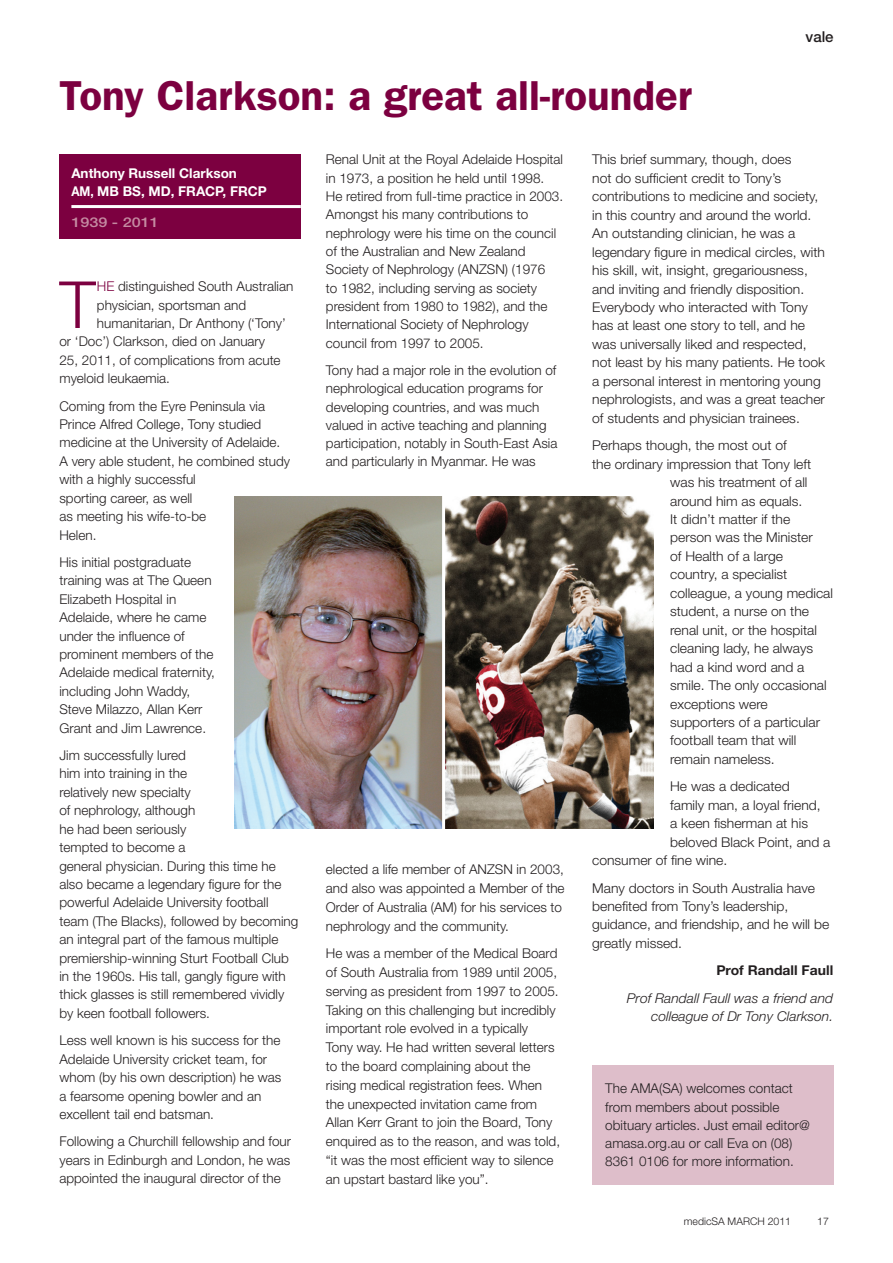
<style>
.page{position:relative;width:893px;height:1263px;background:#fff}
.page>*{position:absolute;margin:0;border:0;box-sizing:border-box;transform-origin:0 0}
.t1{font:300 65.1px "Helvetica Neue";color:#7c0040}
.t2{font:600 42px "Franklin Gothic";color:#7c0040}
.t3{font:500 15px "Helvetica Neue";color:#231f20}
.t4{font:300 13.5px/18.5px "Helvetica Neue";color:#231f20}
.t5{font:italic 300 13.5px/18.5px "Helvetica Neue";color:#231f20;text-align:right}
.t6{font:700 13.5px/18px "Helvetica Neue";color:#fff}
.t7{font:700 13.5px "Helvetica Neue";color:#231f20}
.t8{font:500 13.5px "Helvetica Neue";color:#c48aa1;scale:1.2 1}
.t9{font:300 10.5px "Helvetica Neue";color:#231f20}
.s1{color:#7c0040}
</style>
<div class="page">
<div style="left:59px;top:155px;width:241px;height:84px;background:#7c0040"></div>
<hr style="left:71px;top:205px;width:230px;height:3px;background:#fff">
<img style="left:234px;top:497px;width:208px;height:332px">
<img style="left:445px;top:497px;width:208px;height:332px">
<div style="left:592px;top:1065px;width:241px;height:119px;background:#debeca"></div>
<p class="t3" style="left:805px;top:31px;width:30px">vale</p>
<h2 class="t2" style="left:59px;top:81px;width:634px">Tony Clarkson: a great all-rounder</h2>
<p class="t4" style="left:326px;top:152px;width:239px">Renal Unit at the Royal Adelaide Hospital in 1973, a position he held until 1998.<br>He retired from full-time practice in 2003.<br>Amongst his many contributions to nephrology were his time on the council of the Australian and New Zealand Society of Nephrology (ANZSN) (1976<br>to 1982, including serving as society president from 1980 to 1982), and the International Society of Nephrology council from 1997 to 2005.</p>
<p class="t4" style="left:326px;top:362px;width:233px">Tony had a major role in the evolution of nephrological education programs for developing countries, and was much valued in active teaching and planning participation, notably in South-East Asia and particularly in Myanmar. He was</p>
<p class="t4" style="left:592px;top:152px;width:234px">This brief summary, though, does<br>not do sufficient credit to Tony’s contributions to medicine and society, in this country and around the world.<br>An outstanding clinician, he was a legendary figure in medical circles, with his skill, wit, insight, gregariousness, and inviting and friendly disposition.<br>Everybody who interacted with Tony has at least one story to tell, and he was universally liked and respected, not least by his many patients. He took a personal interest in mentoring young nephrologists, and was a great teacher of students and physician trainees.</p>
<p class="t4" style="left:592px;top:437px;width:196px">Perhaps though, the most out of</p>
<p class="t4" style="left:592px;top:456px;width:220px">the ordinary impression that Tony left</p>
<p class="t4" style="left:670px;top:474px;width:139px">was his treatment of all</p>
<p class="t4" style="left:670px;top:493px;width:134px">around him as equals.</p>
<p class="t4" style="left:670px;top:511px;width:122px">It didn’t matter if the</p>
<p class="t4" style="left:670px;top:530px;width:144px">person was the Minister</p>
<p class="t4" style="left:670px;top:548px;width:114px">of Health of a large</p>
<p class="t4" style="left:670px;top:567px;width:119px">country, a specialist</p>
<p class="t4" style="left:670px;top:585px;width:164px">colleague, a young medical</p>
<p class="t4" style="left:670px;top:603px;width:140px">student, a nurse on the</p>
<p class="t4" style="left:670px;top:622px;width:148px">renal unit, or the hospital</p>
<p class="t4" style="left:670px;top:640px;width:144px">cleaning lady, he always</p>
<p class="t4" style="left:670px;top:659px;width:136px">had a kind word and a</p>
<p class="t4" style="left:670px;top:677px;width:158px">smile. The only occasional</p>
<p class="t4" style="left:670px;top:696px;width:99px">exceptions were</p>
<p class="t4" style="left:670px;top:714px;width:151px">supporters of a particular</p>
<p class="t4" style="left:670px;top:733px;width:128px">football team that will</p>
<p class="t4" style="left:670px;top:751px;width:106px">remain nameless.</p>
<p class="t4" style="left:670px;top:779px;width:121px">He was a dedicated</p>
<p class="t4" style="left:670px;top:797px;width:152px">family man, a loyal friend,</p>
<p class="t4" style="left:670px;top:815px;width:139px">a keen fisherman at his</p>
<p class="t4" style="left:670px;top:834px;width:162px">beloved Black Point, and a</p>
<p class="t4" style="left:592px;top:852px;width:136px">consumer of fine wine.</p>
<p class="t4" style="left:592px;top:880px;width:238px">Many doctors in South Australia have benefited from Tony’s leadership, guidance, and friendship, and he will be greatly missed.</p>
<p class="t7" style="left:716px;top:966px;width:118px">Prof Randall Faull</p>
<p class="t5" style="left:627px;top:990px;width:208px">Prof Randall Faull was a friend and colleague of Dr Tony Clarkson.</p>
<p class="t6" style="left:71px;top:165px;width:197px">Anthony Russell Clarkson<br>AM, MB BS, MD, FRACP, FRCP</p>
<p class="t8" style="left:71px;top:217px;width:74px">1939 - 2011</p>
<h1 class="t1" style="left:59px;top:282px;width:38px">T</h1>
<p class="t4" style="left:97px;top:278px;width:198px"><span class="s1">HE</span> distinguished South Australian</p>
<p class="t4" style="left:97px;top:297px;width:151px">physician, sportsman and</p>
<p class="t4" style="left:97px;top:315px;width:190px">humanitarian, Dr Anthony (‘Tony’</p>
<p class="t4" style="left:59px;top:334px;width:207px">or ‘Doc’) Clarkson, died on January</p>
<p class="t4" style="left:59px;top:352px;width:223px">25, 2011, of complications from acute</p>
<p class="t4" style="left:59px;top:370px;width:112px">myeloid leukaemia.</p>
<p class="t4" style="left:59px;top:398px;width:232px">Coming from the Eyre Peninsula via<br>Prince Alfred College, Tony studied medicine at the University of Adelaide.<br>A very able student, he combined study with a highly successful<br>sporting career, as well<br>as meeting his wife-to-be<br>Helen.</p>
<p class="t4" style="left:59px;top:554px;width:157px">His initial postgraduate training was at The Queen<br>Elizabeth Hospital in<br>Adelaide, where he came under the influence of prominent members of the<br>Adelaide medical fraternity, including John Waddy,<br>Steve Milazzo, Allan Kerr<br>Grant and Jim Lawrence.</p>
<p class="t4" style="left:59px;top:747px;width:240px">Jim successfully lured<br>him into training in the<br>relatively new specialty<br>of nephrology, although<br>he had been seriously<br>tempted to become a<br>general physician. During this time he also became a legendary figure for the powerful Adelaide University football team (The Blacks), followed by becoming an integral part of the famous multiple premiership-winning Sturt Football Club in the 1960s. His tall, gangly figure with thick glasses is still remembered vividly by keen football followers.</p>
<p class="t4" style="left:59px;top:1033px;width:223px">Less well known is his success for the Adelaide University cricket team, for whom (by his own description) he was a fearsome opening bowler and an excellent tail end batsman.</p>
<p class="t4" style="left:59px;top:1134px;width:233px;text-align:justify">Following a Churchill fellowship and four years in Edinburgh and London, he was appointed the inaugural director of the</p>
<p class="t4" style="left:326px;top:862px;width:240px">elected a life member of ANZSN in 2003, and also was appointed a Member of the Order of Australia (AM) for his services to nephrology and the community.</p>
<p class="t4" style="left:326px;top:946px;width:236px">He was a member of the Medical Board of South Australia from 1989 until 2005, serving as president from 1997 to 2005.<br>Taking on this challenging but incredibly important role evolved in a typically<br>Tony way. He had written several letters to the board complaining about the rising medical registration fees. When the unexpected invitation came from Allan Kerr Grant to join the Board, Tony enquired as to the reason, and was told, “it was the most efficient way to silence an upstart bastard like you”.</p>
<p class="t4" style="left:605px;top:1081px;width:206px">The AMA(SA) welcomes contact from members about possible obituary articles. Just email editor@ amasa.org.au or call Eva on (08)<br>8361 0106 for more information.</p>
<p class="t9" style="left:683px;top:1217px;width:109px">medicSA MARCH 2011</p>
<p class="t9" style="left:817px;top:1217px;width:13px">17</p>
</div>
